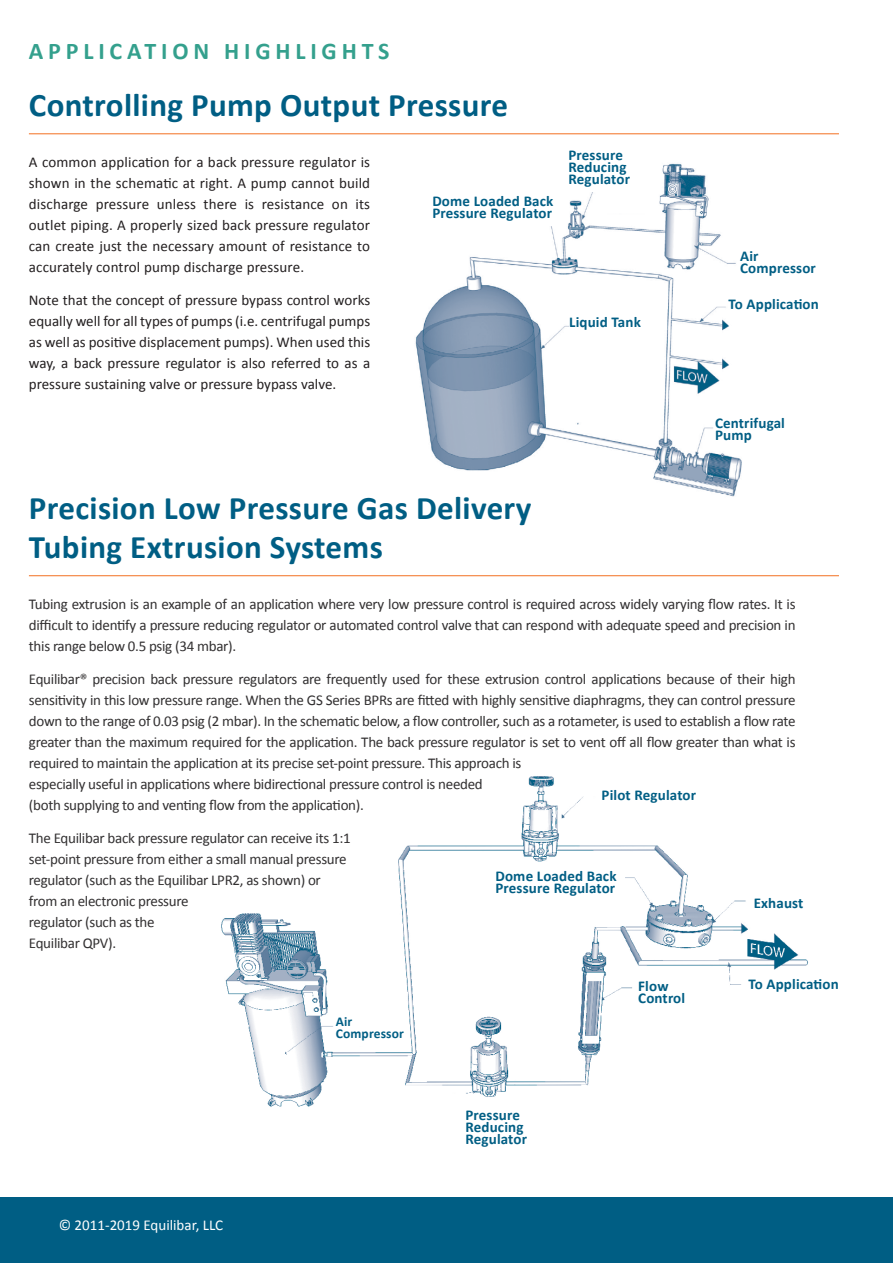
<style>
.page{position:relative;width:893px;height:1263px;background:#fff}
.page>*{position:absolute;margin:0;border:0;box-sizing:border-box;transform-origin:0 0}
.t1{font:700 33px/39px "Calibri";letter-spacing:.01em;color:#005e84}
.t2{font:700 24px "Calibri";letter-spacing:.2em;color:#34a08d}
.t3{font:15px/21px "Calibri";letter-spacing:-.02em;color:#323031}
.t4{font:15px/21px "Calibri";color:#231f20;text-align:justify}
.t5{font:700 15px/12px "Calibri";letter-spacing:.01em;color:#005e84}
.t6{font:15px "Calibri";color:#fff}
.t7{font:700 13.5px/12px "Calibri";letter-spacing:.01em;color:#005e84}
</style>
<div class="page">
<div style="left:0;top:1197px;width:893px;height:66px;background:#005e84"></div>
<img style="left:221px;top:776px;width:587px;height:331px">
<div style="left:336px;top:1016px;width:72px;height:30px;background:#fff"></div>
<div style="left:495px;top:870px;width:128px;height:42px;background:#fff"></div>
<div style="left:754px;top:897px;width:72px;height:25px;background:#fff"></div>
<div style="left:638px;top:980px;width:73px;height:43px;background:#fff"></div>
<div style="left:748px;top:978px;width:99px;height:18px;background:#fff"></div>
<div style="left:602px;top:789px;width:105px;height:21px;background:#fff"></div>
<img style="left:415px;top:163px;width:327px;height:334px">
<hr style="left:29px;top:133px;width:810px;height:1px;background:#f37021">
<hr style="left:29px;top:575px;width:810px;height:1px;background:#f37021">
<div style="left:568px;top:149px;width:67px;height:42px;background:#fff"></div>
<div style="left:740px;top:250px;width:105px;height:36px;background:#fff"></div>
<div style="left:569px;top:316px;width:76px;height:18px;background:#fff"></div>
<div style="left:715px;top:416px;width:81px;height:31px;background:#fff"></div>
<div style="left:729px;top:298px;width:100px;height:18px;background:#fff"></div>
<div style="left:432px;top:195px;width:128px;height:30px;background:#fff"></div>
<h2 class="t2" style="left:29px;top:36px;width:362px">APPLICATION HIGHLIGHTS</h2>
<h1 class="t1" style="left:29px;top:84px;width:481px">Controlling Pump Output Pressure</h1>
<p class="t4" style="left:29px;top:151px;width:343px">A common application for a back pressure regulator is shown in the schematic at right. A pump cannot build discharge pressure unless there is resistance on its outlet piping. A properly sized back pressure regulator can create just the necessary amount of resistance to accurately control pump discharge pressure.</p>
<p class="t4" style="left:29px;top:289px;width:343px">Note that the concept of pressure bypass control works equally well for all types of pumps (i.e. centrifugal pumps as well as positive displacement pumps). When used this way, a back pressure regulator is also referred to as a pressure sustaining valve or pressure bypass valve.</p>
<p class="t5" style="left:432px;top:195px;width:123px">Dome Loaded Back<br>Pressure Regulator</p>
<p class="t5" style="left:568px;top:148px;width:63px">Pressure<br>Reducing<br>Regulator</p>
<p class="t5" style="left:569px;top:316px;width:73px">Liquid Tank</p>
<p class="t5" style="left:740px;top:250px;width:77px">Air<br>Compressor</p>
<p class="t5" style="left:729px;top:297px;width:92px">To Application</p>
<p class="t5" style="left:715px;top:416px;width:71px">Centrifugal<br>Pump</p>
<h1 class="t1" style="left:29px;top:487px;width:504px">Precision Low Pressure Gas Delivery<br>Tubing Extrusion Systems</h1>
<p class="t3" style="left:29px;top:592px;width:768px;text-align:justify">Tubing extrusion is an example of an application where very low pressure control is required across widely varying flow rates. It is difficult to identify a pressure reducing regulator or automated control valve that can respond with adequate speed and precision in this range below 0.5 psig (34 mbar).</p>
<p class="t3" style="left:29px;top:667px;width:768px">Equilibar® precision back pressure regulators are frequently used for these extrusion control applications because of their high sensitivity in this low pressure range. When the GS Series BPRs are fitted with highly sensitive diaphragms, they can control pressure down to the range of 0.03 psig (2 mbar). In the schematic below, a flow controller, such as a rotameter, is used to establish a flow rate greater than the maximum required for the application. The back pressure regulator is set to vent off all flow greater than what is required to maintain the application at its precise set-point pressure. This approach is<br>especially useful in applications where bidirectional pressure control is needed<br>(both supplying to and venting flow from the application).</p>
<p class="t3" style="left:29px;top:826px;width:323px">The Equilibar back pressure regulator can receive its 1:1 set-point pressure from either a small manual pressure regulator (such as the Equilibar LPR2, as shown) or from an electronic pressure<br>regulator (such as the<br>Equilibar QPV).</p>
<p class="t5" style="left:602px;top:788px;width:96px">Pilot Regulator</p>
<p class="t5" style="left:495px;top:869px;width:123px">Dome Loaded Back<br>Pressure Regulator</p>
<p class="t5" style="left:754px;top:896px;width:51px">Exhaust</p>
<p class="t6" style="left:59px;top:1216px;width:166px">© 2011-2019 Equilibar, LLC</p>
<p class="t7" style="left:336px;top:1015px;width:70px">Air<br>Compressor</p>
<p class="t5" style="left:465px;top:1108px;width:63px">Pressure<br>Reducing<br>Regulator</p>
<p class="t5" style="left:638px;top:980px;width:48px">Flow<br>Control</p>
<p class="t5" style="left:748px;top:977px;width:92px">To Application</p>
</div>
